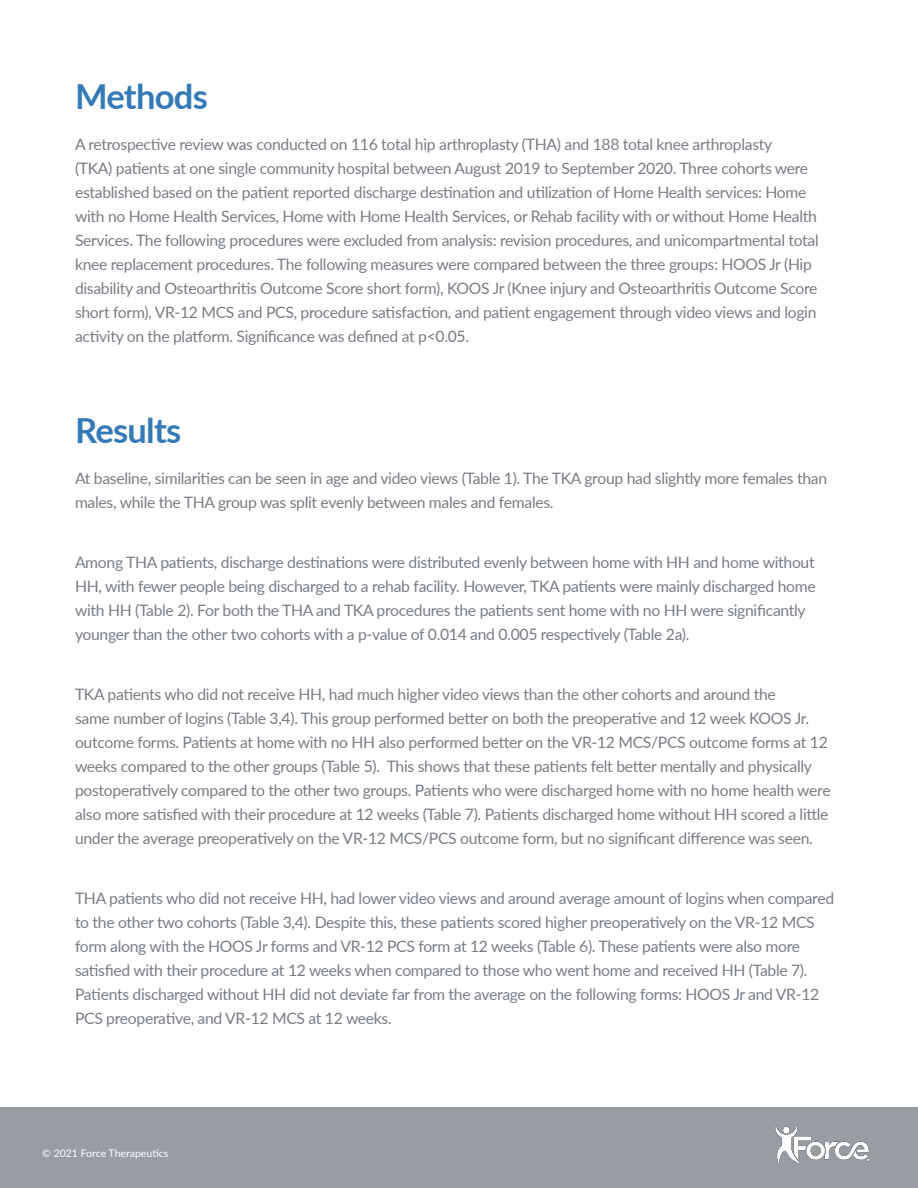
<style>
.page{position:relative;width:918px;height:1188px;background:#fff}
.page>*{position:absolute;margin:0;border:0;box-sizing:border-box;transform-origin:0 0}
.Subtitle{font:700 34.5px "Lato";letter-spacing:-.02em;color:#337ab6}
.Subtitle-2{font:15.75px/24px "Lato";letter-spacing:-.02em;color:#787d84}
.t1{font:10.5px "Lato";color:#fff}
</style>
<div class="page">
<div style="left:0;top:1107px;width:918px;height:81px;background:#989da2"></div>
<img style="left:775px;top:1124px;width:96px;height:40px">
<p class="Subtitle" style="left:75px;top:71px;width:134px">Methods</p>
<p class="Subtitle-2" style="left:75px;top:131px;width:745px">A retrospective review was conducted on 116 total hip arthroplasty (THA) and 188 total knee arthroplasty<br>(TKA) patients at one single community hospital between August 2019 to September 2020. Three cohorts were established based on the patient reported discharge destination and utilization of Home Health services: Home with no Home Health Services, Home with Home Health Services, or Rehab facility with or without Home Health Services. The following procedures were excluded from analysis: revision procedures, and unicompartmental total knee replacement procedures. The following measures were compared between the three groups: HOOS Jr (Hip disability and Osteoarthritis Outcome Score short form), KOOS Jr (Knee injury and Osteoarthritis Outcome Score short form), VR-12 MCS and PCS, procedure satisfaction, and patient engagement through video views and login activity on the platform. Significance was defined at p&lt;0.05.</p>
<p class="Subtitle" style="left:75px;top:405px;width:108px">Results</p>
<p class="Subtitle-2" style="left:75px;top:466px;width:754px">At baseline, similarities can be seen in age and video views (Table 1). The TKA group had slightly more females than males, while the THA group was split evenly between males and females.</p>
<p class="Subtitle-2" style="left:75px;top:550px;width:742px">Among THA patients, discharge destinations were distributed evenly between home with HH and home without HH, with fewer people being discharged to a rehab facility. However, TKA patients were mainly discharged home with HH (Table 2). For both the THA and TKA procedures the patients sent home with no HH were significantly younger than the other two cohorts with a p-value of 0.014 and 0.005 respectively (Table 2a).</p>
<p class="Subtitle-2" style="left:75px;top:682px;width:757px">TKA patients who did not receive HH, had much higher video views than the other cohorts and around the<br>same number of logins (Table 3,4). This group performed better on both the preoperative and 12 week KOOS Jr. outcome forms. Patients at home with no HH also performed better on the VR-12 MCS/PCS outcome forms at 12 weeks compared to the other groups (Table 5). This shows that these patients felt better mentally and physically postoperatively compared to the other two groups. Patients who were discharged home with no home health were also more satisfied with their procedure at 12 weeks (Table 7). Patients discharged home without HH scored a little under the average preoperatively on the VR-12 MCS/PCS outcome form, but no significant difference was seen.</p>
<p class="Subtitle-2" style="left:75px;top:886px;width:761px">THA patients who did not receive HH, had lower video views and around average amount of logins when compared to the other two cohorts (Table 3,4). Despite this, these patients scored higher preoperatively on the VR-12 MCS form along with the HOOS Jr forms and VR-12 PCS form at 12 weeks (Table 6). These patients were also more satisfied with their procedure at 12 weeks when compared to those who went home and received HH (Table 7).<br>Patients discharged without HH did not deviate far from the average on the following forms: HOOS Jr and VR-12<br>PCS preoperative, and VR-12 MCS at 12 weeks.</p>
<p class="t1" style="left:42px;top:1146px;width:128px">© 2021 Force Therapeutics</p>
</div>
